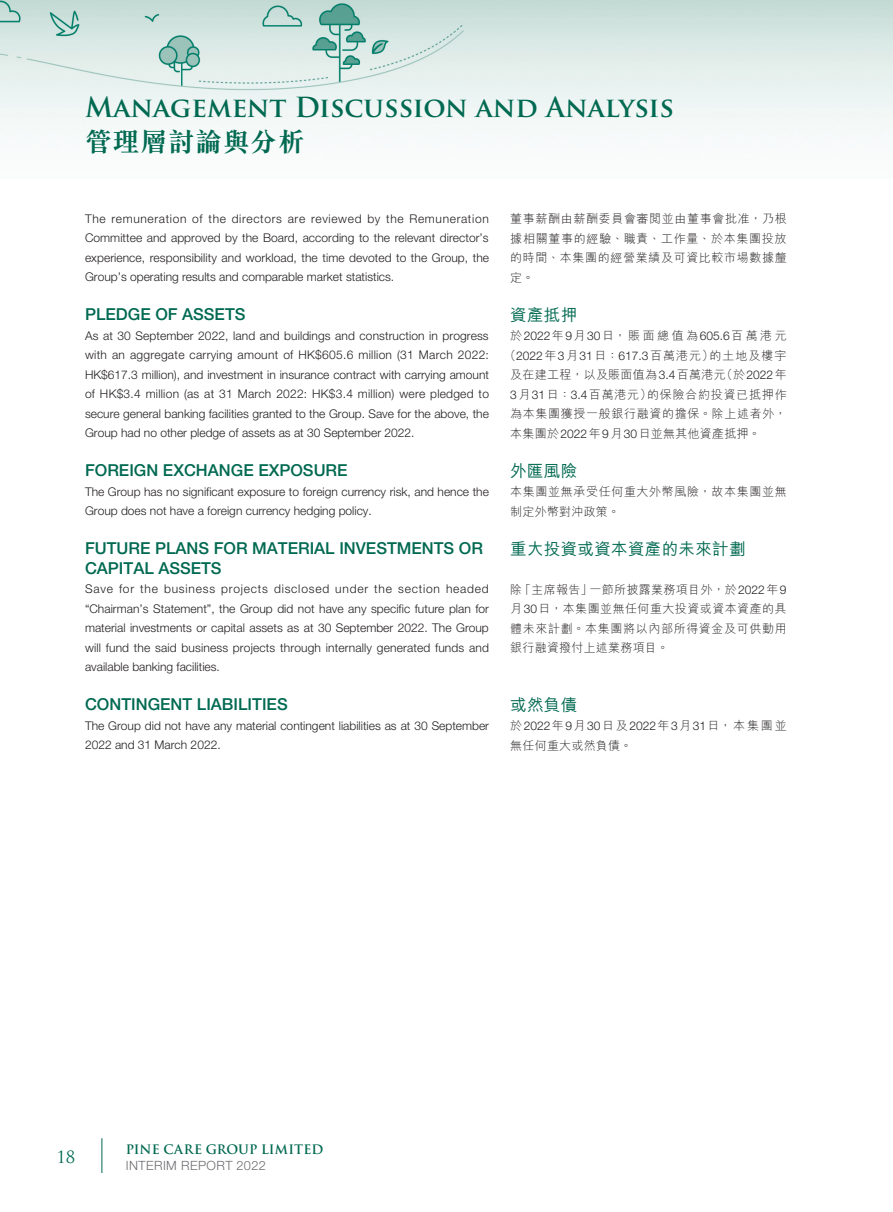
<style>
.page{position:relative;width:893px;height:1212px;background:#fff}
.page>*{position:absolute;margin:0;border:0;box-sizing:border-box;transform-origin:0 0}
.t1{font:700 27px "Trajan Pro";color:#006951}
.t2{font:700 27px "M Sung HK";letter-spacing:.02em;color:#006951}
._01_H1_E{font:500 16.5px/19.5px "Helvetica Neue LT Std";color:#006951}
._001_H1_C{font:500 16.5px "M Hei HK";letter-spacing:.02em;color:#006951}
.t3{font:16.5px "Trajan Pro";color:#006951}
.t4{font:700 12.75px "Trajan Pro";letter-spacing:.01em;color:#006951}
.t5{font:300 12.75px "Helvetica Neue LT Std";letter-spacing:.035em;color:#6c6d70}
._00_txt_E{font:300 12px/19.5px "Helvetica Neue LT Std";color:#231f20;text-align:justify}
._000_txt_C{font:300 12px/19.5px "M Hei HK";letter-spacing:.055em;color:#231f20;text-align:justify}
._000_txt_C-2{font:300 12px/19.5px "M Hei HK";letter-spacing:.02em;color:#231f20}
._000_txt_C-3{font:300 12px "M Hei HK";letter-spacing:.085em;color:#231f20}
._000_txt_C-4{font:300 12px "M Hei HK";letter-spacing:.205em;color:#231f20}
._000_txt_C-5{font:300 12px "M Hei HK";letter-spacing:.025em;color:#231f20}
.s1{font-family:"Helvetica Neue LT Std"}
</style>
<div class="page">
<img style="left:0;top:0;width:893px;height:136px">
<hr style="left:102px;top:1138px;width:1px;height:35px;background:#006951">
<h1 class="t1" style="left:85px;top:91px;width:591px">Management Discussion and Analysis</h1>
<h1 class="t2" style="left:85px;top:128px;width:221px">管理層討論與分析</h1>
<p class="_00_txt_E" style="left:85px;top:208px;width:406px">The remuneration of the directors are reviewed by the Remuneration Committee and approved by the Board, according to the relevant director’s experience, responsibility and workload, the time devoted to the Group, the Group’s operating results and comparable market statistics.</p>
<p class="_01_H1_E" style="left:85px;top:304px;width:162px">PLEDGE OF ASSETS</p>
<p class="_00_txt_E" style="left:85px;top:325px;width:405px">As at 30 September 2022, land and buildings and construction in progress with an aggregate carrying amount of HK$605.6 million (31 March 2022:<br>HK$617.3 million), and investment in insurance contract with carrying amount of HK$3.4 million (as at 31 March 2022: HK$3.4 million) were pledged to secure general banking facilities granted to the Group. Save for the above, the Group had no other pledge of assets as at 30 September 2022.</p>
<p class="_01_H1_E" style="left:85px;top:460px;width:264px">FOREIGN EXCHANGE EXPOSURE</p>
<p class="_00_txt_E" style="left:85px;top:481px;width:405px">The Group has no significant exposure to foreign currency risk, and hence the<br>Group does not have a foreign currency hedging policy.</p>
<p class="_01_H1_E" style="left:85px;top:538px;width:399px">FUTURE PLANS FOR MATERIAL INVESTMENTS OR<br>CAPITAL ASSETS</p>
<p class="_00_txt_E" style="left:85px;top:579px;width:405px">Save for the business projects disclosed under the section headed “Chairman’s Statement”, the Group did not have any specific future plan for material investments or capital assets as at 30 September 2022. The Group will fund the said business projects through internally generated funds and available banking facilities.</p>
<p class="_01_H1_E" style="left:85px;top:694px;width:204px">CONTINGENT LIABILITIES</p>
<p class="_00_txt_E" style="left:85px;top:715px;width:405px">The Group did not have any material contingent liabilities as at 30 September<br>2022 and 31 March 2022.</p>
<p class="_000_txt_C" style="left:510px;top:209px;width:278px">董事薪酬由薪酬委員會審閱並由董事會批准，乃根據相關董事的經驗、職責、工作量、於本集團投放的時間、本集團的經營業績及可資比較市場數據釐定。</p>
<p class="_001_H1_C" style="left:510px;top:303px;width:68px">資產抵押</p>
<p class="_000_txt_C-4" style="left:510px;top:330px;width:278px">於<span class="s1">2022</span>年<span class="s1">9</span>月<span class="s1">30</span>日，賬面總值為<span class="s1">605.6</span>百萬港元</p>
<p class="_000_txt_C-3" style="left:504px;top:349px;width:284px">（<span class="s1">2022</span>年<span class="s1">3</span>月<span class="s1">31</span>日：<span class="s1">617.3</span>百萬港元）的土地及樓宇</p>
<p class="_000_txt_C-5" style="left:510px;top:369px;width:278px">及在建工程，以及賬面值為<span class="s1">3.4</span>百萬港元（於<span class="s1">2022</span>年</p>
<p class="_000_txt_C" style="left:510px;top:384px;width:278px"><span class="s1">3</span>月<span class="s1">31</span>日：<span class="s1">3.4</span>百萬港元）的保險合約投資已抵押作</p>
<p class="_000_txt_C" style="left:510px;top:404px;width:278px">為本集團獲授一般銀行融資的擔保。除上述者外，</p>
<p class="_000_txt_C-2" style="left:510px;top:423px;width:252px">本集團於<span class="s1">2022</span>年<span class="s1">9</span>月<span class="s1">30</span>日並無其他資產抵押。</p>
<p class="_001_H1_C" style="left:510px;top:459px;width:68px">外匯風險</p>
<p class="_000_txt_C" style="left:510px;top:482px;width:278px">本集團並無承受任何重大外幣風險，故本集團並無制定外幣對沖政策。</p>
<p class="_001_H1_C" style="left:510px;top:537px;width:237px">重大投資或資本資產的未來計劃</p>
<p class="_000_txt_C" style="left:510px;top:579px;width:278px">除「主席報告」一節所披露業務項目外，於<span class="s1">2022</span>年<span class="s1">9</span>月<span class="s1">30</span>日，本集團並無任何重大投資或資本資產的具體未來計劃。本集團將以內部所得資金及可供動用銀行融資撥付上述業務項目。</p>
<p class="_001_H1_C" style="left:510px;top:693px;width:68px">或然負債</p>
<p class="_000_txt_C-2" style="left:510px;top:716px;width:278px">於<span class="s1">2022</span>年<span class="s1">9</span>月<span class="s1">30</span>日及<span class="s1">2022</span>年<span class="s1">3</span>月<span class="s1">31</span>日，本集團並無任何重大或然負債。</p>
<h2 class="t3" style="left:56px;top:1146px;width:20px">18</h2>
<p class="t4" style="left:126px;top:1141px;width:199px">PINE CARE GROUP LIMITED</p>
<p class="t5" style="left:126px;top:1157px;width:142px">INTERIM REPORT 2022</p>
</div>
